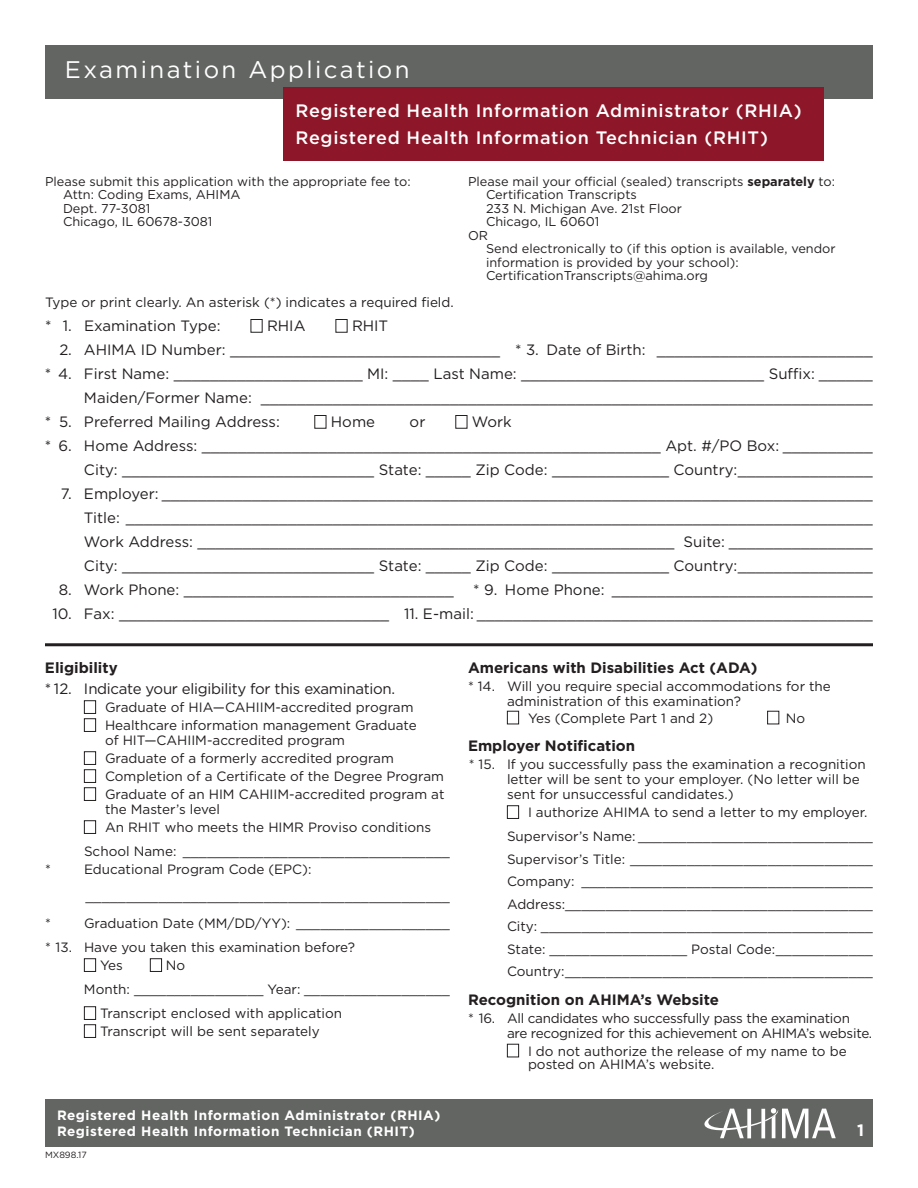
<style>
.page{position:relative;width:918px;height:1188px;background:#fff}
.page>*{position:absolute;margin:0;border:0;box-sizing:border-box;transform-origin:0 0}
.t1{font:24px "Gotham";letter-spacing:.1em;color:#fff}
.t2{font:500 18px/27px "Gotham";letter-spacing:.04em;color:#fff}
.t3{font:700 16.5px "Gotham";color:#fff}
.t4{font:15px/24px "Gotham";color:#231f20;text-align:justify}
.t5{font:700 15px "Gotham";color:#231f20}
.t6{font:15px "Gotham";letter-spacing:-.02em;color:#231f20}
.t7{font:13.5px/18px "Gotham";color:#231f20}
.t8{font:13.5px/15px "Gotham";letter-spacing:-.02em;color:#231f20}
.t9{font:700 13.5px/16.5px "Gotham";letter-spacing:.04em;color:#fff}
.t10{font:12.75px/13.5px "Gotham";color:#231f20}
.t11{font:9px "Gotham";color:#231f20}
.s1{font-weight:700}
</style>
<div class="page">
<div style="left:45px;top:45px;width:828px;height:54px;background:#626562"></div>
<div style="left:45px;top:1100px;width:828px;height:47px;background:#626562"></div>
<div style="left:251px;top:319px;width:12px;height:14px;border:1px solid #231f20"></div>
<div style="left:336px;top:319px;width:12px;height:14px;border:1px solid #231f20"></div>
<div style="left:314px;top:415px;width:12px;height:14px;border:1px solid #231f20"></div>
<div style="left:455px;top:415px;width:12px;height:14px;border:1px solid #231f20"></div>
<div style="left:84px;top:700px;width:12px;height:14px;border:1px solid #231f20"></div>
<div style="left:84px;top:718px;width:12px;height:14px;border:1px solid #231f20"></div>
<div style="left:84px;top:751px;width:12px;height:14px;border:1px solid #231f20"></div>
<div style="left:84px;top:769px;width:12px;height:14px;border:1px solid #231f20"></div>
<div style="left:84px;top:787px;width:12px;height:14px;border:1px solid #231f20"></div>
<div style="left:84px;top:820px;width:12px;height:14px;border:1px solid #231f20"></div>
<div style="left:84px;top:958px;width:12px;height:14px;border:1px solid #231f20"></div>
<div style="left:150px;top:958px;width:12px;height:14px;border:1px solid #231f20"></div>
<div style="left:84px;top:1006px;width:12px;height:14px;border:1px solid #231f20"></div>
<div style="left:84px;top:1024px;width:12px;height:14px;border:1px solid #231f20"></div>
<div style="left:507px;top:711px;width:12px;height:13px;border:1px solid #231f20"></div>
<div style="left:767px;top:711px;width:12px;height:13px;border:1px solid #231f20"></div>
<div style="left:507px;top:805px;width:12px;height:14px;border:1px solid #231f20"></div>
<div style="left:507px;top:1044px;width:12px;height:13px;border:1px solid #231f20"></div>
<hr style="left:45px;top:643px;width:828px;height:3px;background:#231f20">
<div style="left:283px;top:87px;width:541px;height:73px;background:#8d1728"></div>
<svg style="left:704px;top:1108px;width:132px;height:30px"></svg>
<h1 class="t1" style="left:65px;top:54px;width:346px">Examination Application</h1>
<h2 class="t2" style="left:295px;top:97px;width:508px">Registered Health Information Administrator (RHIA)<br>Registered Health Information Technician (RHIT)</h2>
<p class="t10" style="left:63px;top:174px;width:349px;text-indent:-18px">Please submit this application with the appropriate fee to:<br>Attn: Coding Exams, AHIMA<br>Dept. 77-3081<br>Chicago, IL 60678-3081</p>
<p class="t10" style="left:468px;top:174px;width:369px">Please mail your official (sealed) transcripts <span class="s1">separately</span> to:</p>
<p class="t10" style="left:486px;top:188px;width:152px">Certification Transcripts</p>
<p class="t10" style="left:486px;top:201px;width:198px">233 N. Michigan Ave. 21st Floor</p>
<p class="t10" style="left:486px;top:215px;width:115px">Chicago, IL 60601</p>
<p class="t10" style="left:468px;top:228px;width:22px">OR</p>
<p class="t10" style="left:486px;top:242px;width:351px">Send electronically to (if this option is available, vendor</p>
<p class="t10" style="left:486px;top:255px;width:254px">information is provided by your school):</p>
<p class="t10" style="left:486px;top:269px;width:224px">CertificationTranscripts@ahima.org</p>
<p class="t7" style="left:45px;top:293px;width:410px">Type or print clearly. An asterisk (*) indicates a required field.</p>
<p class="t4" style="left:45px;top:314px;width:177px">* 1. Examination Type:</p>
<p class="t4" style="left:267px;top:314px;width:40px">RHIA</p>
<p class="t4" style="left:352px;top:314px;width:38px">RHIT</p>
<p class="t4" style="left:59px;top:338px;width:815px">2. AHIMA ID Number: ______________________________ * 3. Date of Birth: ________________________</p>
<p class="t4" style="left:45px;top:362px;width:829px">* 4. First Name: _____________________ MI: ____ Last Name: ___________________________ Suffix: ______</p>
<p class="t4" style="left:84px;top:386px;width:790px">Maiden/Former Name: ____________________________________________________________________</p>
<p class="t4" style="left:45px;top:410px;width:236px">* 5. Preferred Mailing Address:</p>
<p class="t4" style="left:331px;top:410px;width:46px">Home</p>
<p class="t4" style="left:410px;top:410px;width:17px">or</p>
<p class="t4" style="left:472px;top:410px;width:41px">Work</p>
<p class="t4" style="left:45px;top:434px;width:829px">* 6. Home Address: ___________________________________________________ Apt. #/PO Box: __________</p>
<p class="t4" style="left:84px;top:458px;width:790px">City: ____________________________ State: _____ Zip Code: _____________ Country:_______________</p>
<p class="t4" style="left:84px;top:482px;width:790px;text-indent:-23px">7. Employer: _______________________________________________________________________________ Title: ___________________________________________________________________________________ Work Address: _____________________________________________________ Suite: ________________ City: ____________________________ State: _____ Zip Code: _____________ Country:_______________</p>
<p class="t4" style="left:59px;top:578px;width:396px">8. Work Phone: ______________________________</p>
<p class="t4" style="left:473px;top:578px;width:401px">* 9. Home Phone: _____________________________</p>
<p class="t4" style="left:53px;top:602px;width:822px">10. Fax: ______________________________ 11. E-mail: ____________________________________________</p>
<p class="t5" style="left:45px;top:658px;width:74px">Eligibility</p>
<p class="t6" style="left:45px;top:679px;width:352px">* 12. Indicate your eligibility for this examination.</p>
<p class="t7" style="left:105px;top:698px;width:313px">Graduate of HIA—CAHIIM-accredited program<br>Healthcare information management Graduate</p>
<p class="t7" style="left:105px;top:731px;width:341px">of HIT—CAHIIM-accredited program<br>Graduate of a formerly accredited program Completion of a Certificate of the Degree Program Graduate of an HIM CAHIIM-accredited program at</p>
<p class="t7" style="left:105px;top:800px;width:328px">the Master’s level<br>An RHIT who meets the HIMR Proviso conditions</p>
<p class="t7" style="left:84px;top:842px;width:367px">School Name: _________________________________</p>
<p class="t7" style="left:45px;top:860px;width:7px">*</p>
<p class="t7" style="left:84px;top:856px;width:367px;line-height:27px">Educational Program Code (EPC): _____________________________________________</p>
<p class="t7" style="left:45px;top:914px;width:7px">*</p>
<p class="t7" style="left:45px;top:911px;width:406px;line-height:24px;text-indent:39px">Graduation Date (MM/DD/YY): ___________________ * 13. Have you taken this examination before?</p>
<p class="t7" style="left:100px;top:956px;width:24px">Yes</p>
<p class="t7" style="left:166px;top:956px;width:21px">No</p>
<p class="t7" style="left:84px;top:980px;width:367px">Month: ________________ Year: __________________</p>
<p class="t7" style="left:100px;top:1004px;width:244px">Transcript enclosed with application</p>
<p class="t7" style="left:100px;top:1022px;width:221px">Transcript will be sent separately</p>
<p class="t9" style="left:57px;top:1106px;width:385px">Registered Health Information Administrator (RHIA)<br>Registered Health Information Technician (RHIT)</p>
<p class="t11" style="left:45px;top:1149px;width:43px">MX898.17</p>
<p class="t5" style="left:468px;top:658px;width:291px">Americans with Disabilities Act (ADA)</p>
<p class="t7" style="left:507px;top:679px;width:325px;line-height:15px;text-indent:-39px">* 14. Will you require special accommodations for the administration of this examination?</p>
<p class="t7" style="left:528px;top:709px;width:187px">Yes (Complete Part 1 and 2)</p>
<p class="t7" style="left:786px;top:709px;width:21px">No</p>
<p class="t5" style="left:468px;top:736px;width:169px">Employer Notification</p>
<p class="t7" style="left:507px;top:757px;width:360px;line-height:15px;text-indent:-38px">* 15. If you successfully pass the examination a recognition letter will be sent to your employer. (No letter will be sent for unsuccessful candidates.)</p>
<p class="t7" style="left:507px;top:800px;width:367px;line-height:24px;text-indent:21px">I authorize AHIMA to send a letter to my employer.<br>Supervisor’s Name: _____________________________</p>
<p class="t7" style="left:507px;top:848px;width:367px;line-height:22.5px;text-align:justify">Supervisor’s Title: ______________________________ Company: ____________________________________ Address:______________________________________ City: _________________________________________ State: _________________ Postal Code:____________ Country:______________________________________</p>
<p class="t5" style="left:468px;top:990px;width:253px">Recognition on AHIMA’s Website</p>
<p class="t8" style="left:507px;top:1010px;width:367px;text-indent:-39px">* 16. All candidates who successfully pass the examination are recognized for this achievement on AHIMA’s website.</p>
<p class="t7" style="left:528px;top:1044px;width:320px;line-height:13.5px">I do not authorize the release of my name to be posted on AHIMA’s website.</p>
<p class="t3" style="left:857px;top:1119px;width:8px">1</p>
</div>
